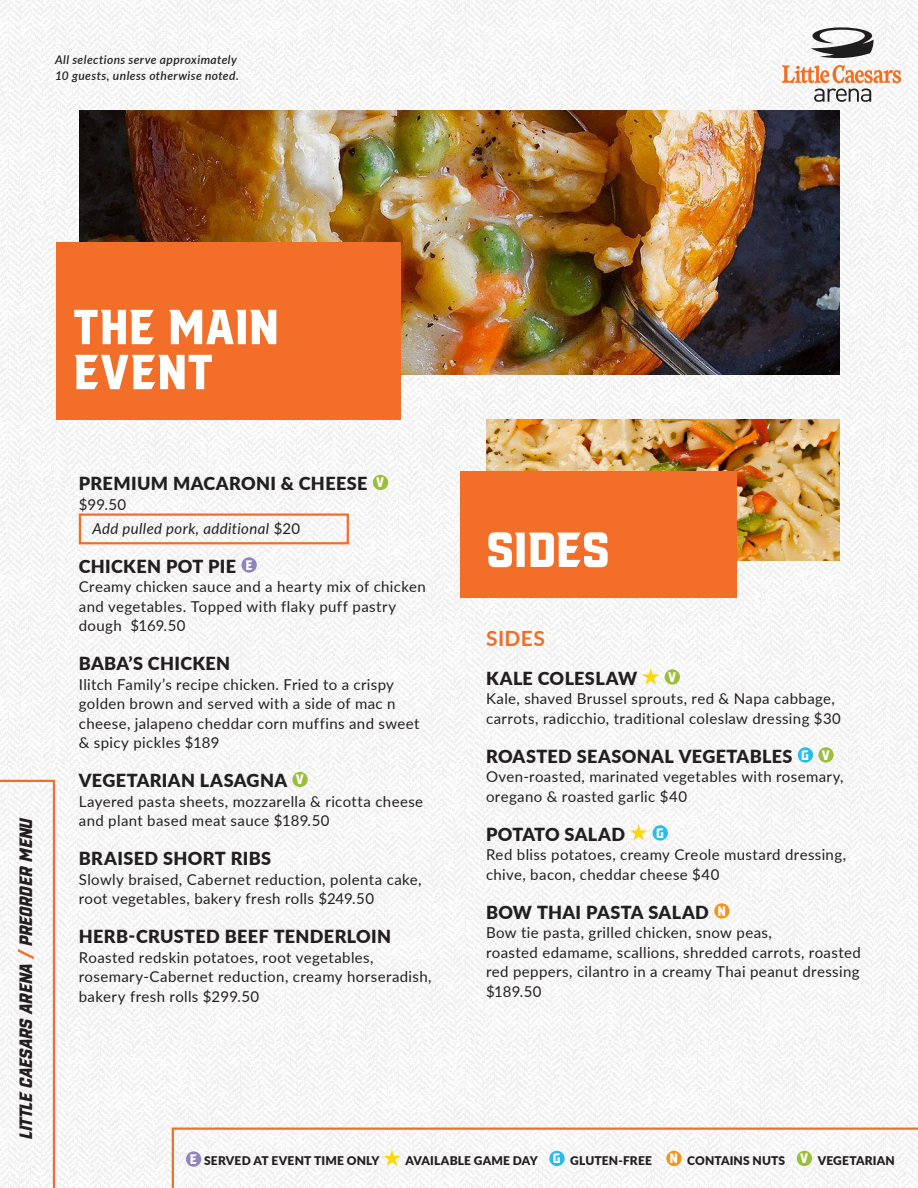
<style>
.page{position:relative;width:918px;height:1188px;background:#fff}
.page>*{position:absolute;margin:0;border:0;box-sizing:border-box;transform-origin:0 0}
.t1{font:54px/45px "VTF Redzone Classic";letter-spacing:.005em;color:#fff}
.t2{font:700 21px "Lato";letter-spacing:.02em;color:#f36e28}
.t3{font:italic 19.5px "VTF Redzone Classic";color:#231f20}
.t4{font:900 18px "Lato";letter-spacing:.02em;color:#231f20}
.t5{font:15px/19.5px "Lato";letter-spacing:.025em;color:#231f20}
.t6{font:italic 15px "Lato";letter-spacing:.025em;color:#231f20}
.t7{font:15px "VTF Redzone Classic";color:#fff}
.t8{font:900 12px "Lato";letter-spacing:.015em;color:#231f20}
.t9{font:italic 600 12px "Lato";letter-spacing:.035em;color:#231f20}
.s1{color:#f36e28}
.s2{font-style:normal}
.s3{font-family:"VTF Redzone Classic";font-weight:400;font-size:15px;color:#fff}
</style>
<div class="page">
<img style="left:0;top:0;width:918px;height:1188px">
<svg style="left:171px;top:1126px;width:747px;height:62px"></svg>
<div style="left:186px;top:1151px;width:15px;height:16px;background:#9183bd;border-radius:50%"></div>
<svg style="left:383px;top:1150px;width:18px;height:16px"></svg>
<div style="left:549px;top:1151px;width:16px;height:15px;background:#26bcee;border-radius:50%"></div>
<div style="left:666px;top:1151px;width:16px;height:15px;background:#f7931d;border-radius:50%"></div>
<div style="left:797px;top:1151px;width:15px;height:15px;background:#9cbf3b;border-radius:50%"></div>
<svg style="left:0;top:779px;width:56px;height:409px"></svg>
<svg style="left:814px;top:89px;width:57px;height:13px"></svg>
<svg style="left:782px;top:27px;width:119px;height:56px"></svg>
<img style="left:487px;top:420px;width:353px;height:140px">
<img style="left:79px;top:110px;width:761px;height:264px">
<div style="left:373px;top:475px;width:15px;height:15px;background:#9cbf3b;border-radius:50%"></div>
<div style="left:241px;top:557px;width:16px;height:16px;background:#9183bd;border-radius:50%"></div>
<div style="left:292px;top:772px;width:16px;height:15px;background:#9cbf3b;border-radius:50%"></div>
<div style="left:460px;top:471px;width:277px;height:127px;background:#f36e28"></div>
<div style="left:57px;top:243px;width:344px;height:177px;background:#f36e28"></div>
<svg style="left:642px;top:668px;width:17px;height:17px"></svg>
<div style="left:665px;top:669px;width:15px;height:16px;background:#9cbf3b;border-radius:50%"></div>
<div style="left:798px;top:747px;width:15px;height:16px;background:#26bcee;border-radius:50%"></div>
<div style="left:818px;top:747px;width:16px;height:16px;background:#9cbf3b;border-radius:50%"></div>
<svg style="left:630px;top:824px;width:17px;height:17px"></svg>
<div style="left:653px;top:825px;width:15px;height:16px;background:#26bcee;border-radius:50%"></div>
<div style="left:714px;top:903px;width:16px;height:16px;background:#f7931d;border-radius:50%"></div>
<div style="left:79px;top:513px;width:270px;height:31px;border:2px solid #f36e28"></div>
<p class="t9" style="left:55px;top:51px;width:183px">All selections serve approximately</p>
<p class="t9" style="left:55px;top:67px;width:185px">10 guests, unless otherwise noted.</p>
<h3 class="t3" style="left:16px;top:1139px;width:323px;rotate:-90deg">LITTLE CAESARS ARENA <span class="s1">/</span> PREORDER MENU</h3>
<p class="t1" style="left:73px;top:305px;width:207px">THE MAIN<br>EVENT</p>
<p class="t4" style="left:79px;top:470px;width:290px">PREMIUM MACARONI &amp; CHEESE</p>
<p class="t7" style="left:376px;top:475px;width:10px">V</p>
<p class="t5" style="left:79px;top:494px;width:49px">$99.50</p>
<p class="t6" style="left:92px;top:517px;width:209px">Add pulled pork, additional <span class="s2">$20</span></p>
<p class="t4" style="left:79px;top:553px;width:159px">CHICKEN POT PIE</p>
<p class="t7" style="left:245px;top:558px;width:9px">E</p>
<p class="t5" style="left:79px;top:576px;width:348px">Creamy chicken sauce and a hearty mix of chicken and vegetables. Topped with flaky puff pastry dough $169.50</p>
<p class="t4" style="left:79px;top:650px;width:153px">BABA’S CHICKEN</p>
<p class="t5" style="left:79px;top:674px;width:342px">Ilitch Family’s recipe chicken. Fried to a crispy golden brown and served with a side of mac n cheese, jalapeno cheddar corn muffins and sweet &amp; spicy pickles $189</p>
<p class="t4" style="left:79px;top:767px;width:210px">VEGETARIAN LASAGNA</p>
<p class="t7" style="left:296px;top:772px;width:10px">V</p>
<p class="t5" style="left:79px;top:791px;width:346px">Layered pasta sheets, mozzarella &amp; ricotta cheese and plant based meat sauce $189.50</p>
<p class="t4" style="left:79px;top:845px;width:194px">BRAISED SHORT RIBS</p>
<p class="t5" style="left:79px;top:869px;width:344px">Slowly braised, Cabernet reduction, polenta cake, root vegetables, bakery fresh rolls $249.50</p>
<p class="t4" style="left:79px;top:923px;width:314px">HERB-CRUSTED BEEF TENDERLOIN</p>
<p class="t5" style="left:79px;top:947px;width:354px">Roasted redskin potatoes, root vegetables, rosemary-Cabernet reduction, creamy horseradish, bakery fresh rolls $299.50</p>
<p class="t1" style="left:486px;top:527px;width:125px">SIDES</p>
<p class="t2" style="left:486px;top:623px;width:61px">SIDES</p>
<p class="t4" style="left:486px;top:665px;width:153px">KALE COLESLAW</p>
<p class="t7" style="left:668px;top:670px;width:10px">V</p>
<p class="t5" style="left:486px;top:688px;width:356px">Kale, shaved Brussel sprouts, red &amp; Napa cabbage, carrots, radicchio, traditional coleslaw dressing $30</p>
<p class="t4" style="left:486px;top:743px;width:308px">ROASTED SEASONAL VEGETABLES</p>
<p class="t7" style="left:801px;top:748px;width:9px">G</p>
<p class="t7" style="left:822px;top:748px;width:10px">V</p>
<p class="t5" style="left:486px;top:766px;width:359px">Oven-roasted, marinated vegetables with rosemary, oregano &amp; roasted garlic $40</p>
<p class="t4" style="left:486px;top:821px;width:141px">POTATO SALAD</p>
<p class="t7" style="left:656px;top:826px;width:9px">G</p>
<p class="t5" style="left:486px;top:844px;width:362px">Red bliss potatoes, creamy Creole mustard dressing, chive, bacon, cheddar cheese $40</p>
<p class="t4" style="left:486px;top:899px;width:224px">BOW THAI PASTA SALAD</p>
<p class="t7" style="left:717px;top:904px;width:10px">N</p>
<p class="t5" style="left:486px;top:922px;width:376px">Bow tie pasta, grilled chicken, snow peas,<br>roasted edamame, scallions, shredded carrots, roasted red peppers, cilantro in a creamy Thai peanut dressing $189.50</p>
<p class="t8" style="left:190px;top:1151px;width:191px"><span class="s3">E</span> SERVED AT EVENT TIME ONLY</p>
<p class="t8" style="left:405px;top:1151px;width:491px">AVAILABLE GAME DAY <span class="s3">G</span> GLUTEN-FREE <span class="s3">N</span> CONTAINS NUTS <span class="s3">V</span> VEGETARIAN</p>
</div>
